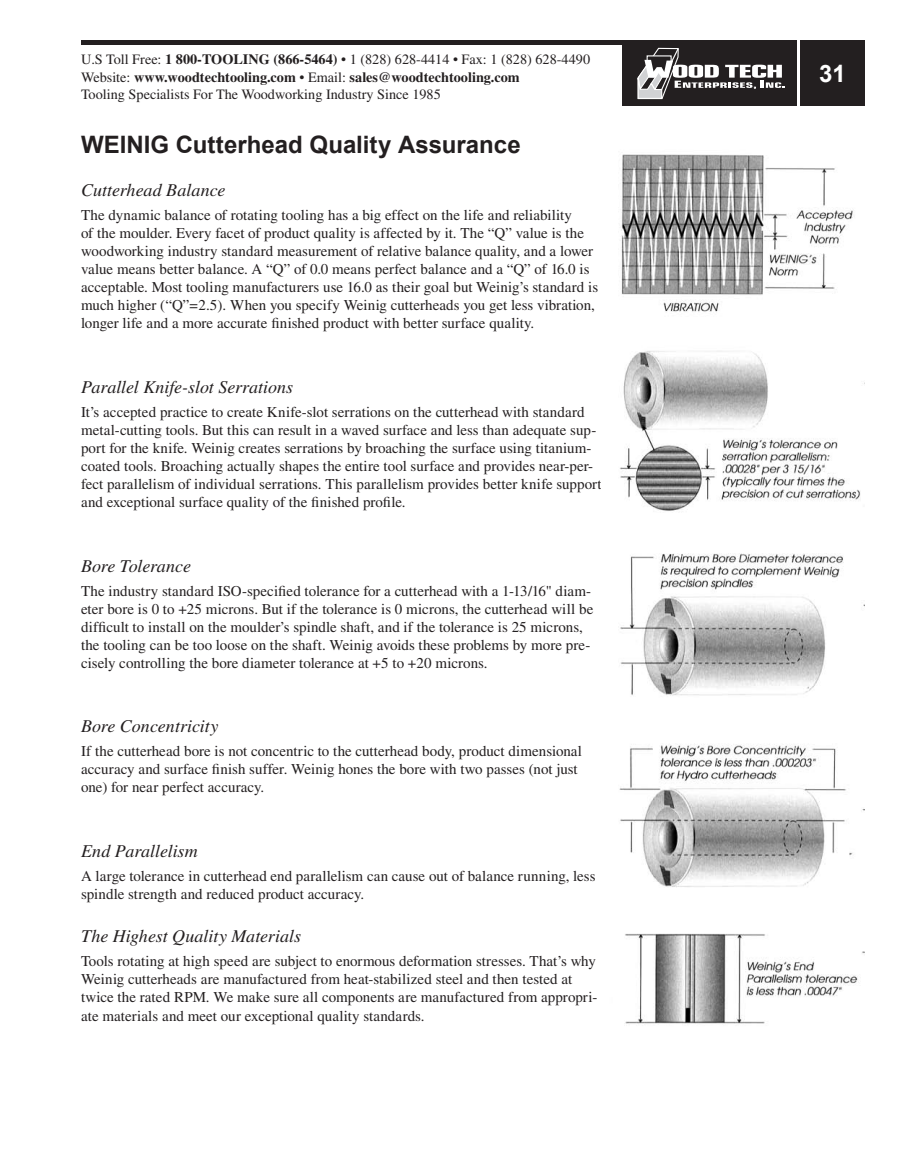
<style>
.page{position:relative;width:905px;height:1175px;background:#fff}
.page>*{position:absolute;margin:0;border:0;box-sizing:border-box;transform-origin:0 0}
.t1{font:700 24px "Arial";color:#231f20}
.t2{font:700 24px "Arial";color:#fff}
.t3{font:italic 18px "Times";color:#231f20}
.t4{font:15px/18px "Times";color:#231f20}
.t5{font:14.25px/17.2px "Times";color:#231f20}
.s1{font-weight:700}
</style>
<div class="page">
<div style="left:622px;top:41px;width:174px;height:65px;background:#231f20"></div>
<svg style="left:637px;top:47px;width:147px;height:53px"></svg>
<div style="left:799px;top:40px;width:65px;height:66px;background:#231f20"></div>
<div style="left:81px;top:40px;width:545px;height:5px;background:#231f20"></div>
<img style="left:619px;top:154px;width:245px;height:870px">
<p class="t5" style="left:81px;top:51px;width:510px">U.S Toll Free: <span class="s1">1 800-TOOLING (866-5464)</span> • 1 (828) 628-4414 • Fax: 1 (828) 628-4490<br>Website: <span class="s1">www.woodtechtooling.com</span> • Email: <span class="s1">sales@woodtechtooling.com<br></span>Tooling Specialists For The Woodworking Industry Since 1985</p>
<h1 class="t2" style="left:819px;top:60px;width:28px">31</h1>
<h1 class="t1" style="left:81px;top:131px;width:441px">WEINIG Cutterhead Quality Assurance</h1>
<p class="t3" style="left:81px;top:180px;width:146px">Cutterhead Balance</p>
<p class="t4" style="left:81px;top:206px;width:518px">The dynamic balance of rotating tooling has a big effect on the life and reliability<br>of the moulder. Every facet of product quality is affected by it. The “Q” value is the woodworking industry standard measurement of relative balance quality, and a lower value means better balance. A “Q” of 0.0 means perfect balance and a “Q” of 16.0 is acceptable. Most tooling manufacturers use 16.0 as their goal but Weinig’s standard is much higher (“Q”=2.5). When you specify Weinig cutterheads you get less vibration, longer life and a more accurate finished product with better surface quality.</p>
<p class="t3" style="left:81px;top:377px;width:214px">Parallel Knife-slot Serrations</p>
<p class="t4" style="left:81px;top:402px;width:522px">It’s accepted practice to create Knife-slot serrations on the cutterhead with standard metal-cutting tools. But this can result in a waved surface and less than adequate sup&shy;port for the knife. Weinig creates serrations by broaching the surface using titanium&shy;coated tools. Broaching actually shapes the entire tool surface and provides near-per&shy;fect parallelism of individual serrations. This parallelism provides better knife support and exceptional surface quality of the finished profile.</p>
<p class="t3" style="left:81px;top:555px;width:111px">Bore Tolerance</p>
<p class="t4" style="left:81px;top:581px;width:514px">The industry standard ISO-specified tolerance for a cutterhead with a 1-13/16" diam&shy;eter bore is 0 to +25 microns. But if the tolerance is 0 microns, the cutterhead will be difficult to install on the moulder’s spindle shaft, and if the tolerance is 25 microns, the tooling can be too loose on the shaft. Weinig avoids these problems by more pre&shy;cisely controlling the bore diameter tolerance at +5 to +20 microns.</p>
<p class="t3" style="left:81px;top:716px;width:139px">Bore Concentricity</p>
<p class="t4" style="left:81px;top:742px;width:502px">If the cutterhead bore is not concentric to the cutterhead body, product dimensional accuracy and surface finish suffer. Weinig hones the bore with two passes (not just one) for near perfect accuracy.</p>
<p class="t3" style="left:81px;top:841px;width:118px">End Parallelism</p>
<p class="t4" style="left:81px;top:867px;width:516px">A large tolerance in cutterhead end parallelism can cause out of balance running, less spindle strength and reduced product accuracy.</p>
<p class="t3" style="left:81px;top:926px;width:221px">The Highest Quality Materials</p>
<p class="t4" style="left:81px;top:952px;width:518px">Tools rotating at high speed are subject to enormous deformation stresses. That’s why Weinig cutterheads are manufactured from heat-stabilized steel and then tested at twice the rated RPM. We make sure all components are manufactured from appropri&shy;ate materials and meet our exceptional quality standards.</p>
</div>
